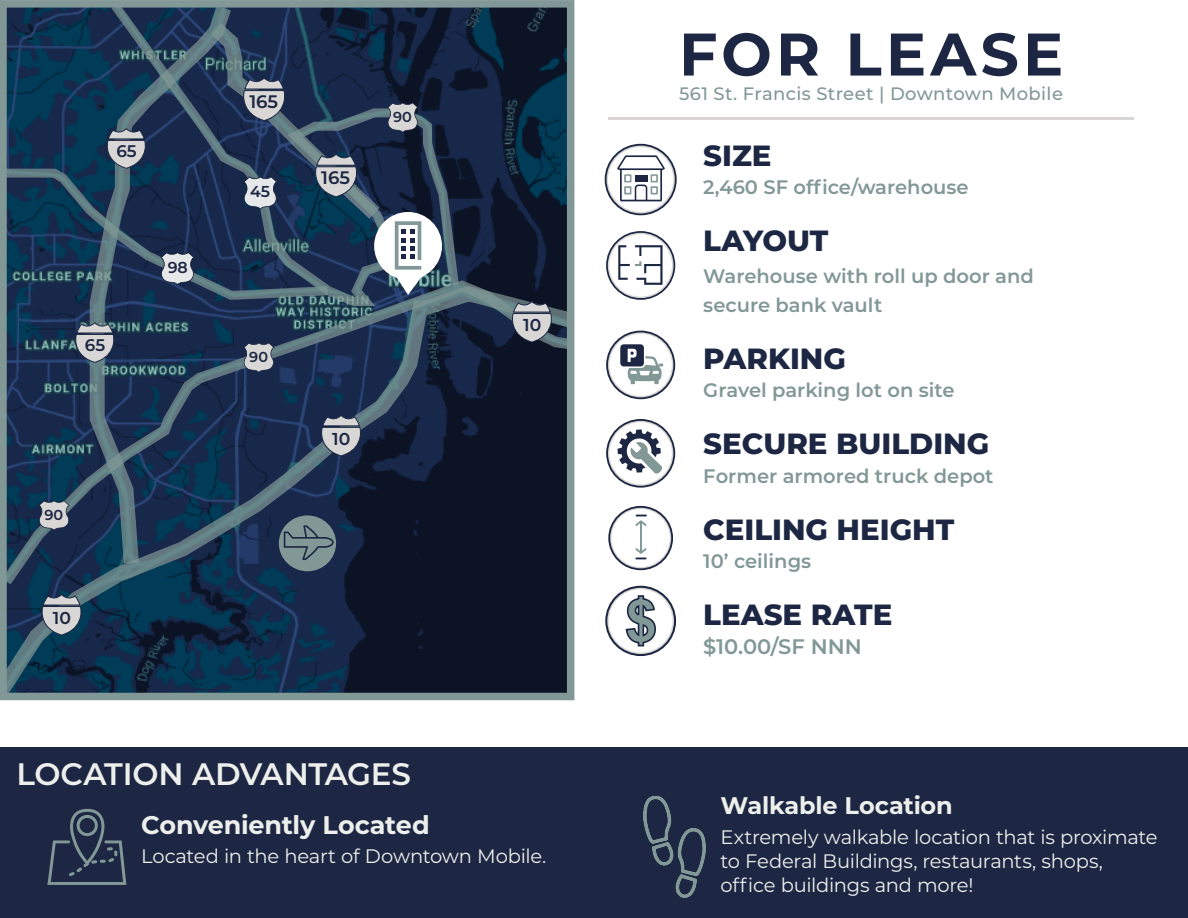
<style>
.page{position:relative;width:1188px;height:918px;background:#fff}
.page>*{position:absolute;margin:0;border:0;box-sizing:border-box;transform-origin:0 0}
.t1{font:700 60px "Montserrat";letter-spacing:.07em;color:#1d2743}
.Page_Header{font:600 31.05px "Montserrat";letter-spacing:-.01em;color:#edefec}
.t2{font:800 29.25px "Montserrat";color:#1d2743}
.Paragraph_Heading{font:700 25.5px "Montserrat";letter-spacing:-.01em;color:#edefec}
.Paragraph_Heading-2{font:700 24px "Montserrat";letter-spacing:-.01em;color:#edefec}
.t3{font:600 21px "Montserrat";color:#829896}
.Paragraph_Heading-3{font:19.5px/24px "Montserrat";letter-spacing:-.015em;color:#edefec}
.t4{font:600 19.5px/28.5px "Montserrat";color:#829896}
.t5{font:600 18.15px "Montserrat";color:#1d2743}
.t6{font:500 18px "Montserrat";letter-spacing:.02em;color:#829896}
.t7{font:600 17.25px "Montserrat";color:#1d2743}
.t8{font:600 16.8px "Montserrat";color:#1d2743}
.t9{font:600 15.75px "Montserrat";color:#1d2743}
.t10{font:600 14.4px "Montserrat";color:#1d2743}
</style>
<div class="page">
<div style="left:0;top:748px;width:1188px;height:170px;background:#1d2743"></div>
<img style="left:9px;top:9px;width:556px;height:270px">
<hr style="left:608px;top:117px;width:526px;height:3px;background:#d9d7d5">
<svg style="left:625px;top:595px;width:31px;height:52px"></svg>
<div style="left:607px;top:588px;width:67px;height:66px;border:2px solid #d9d7d5;border-radius:50%"></div>
<div style="left:605px;top:586px;width:71px;height:70px;border:2px solid #1d2743;border-radius:50%"></div>
<div style="left:0;top:0;width:574px;height:700px;border:8px solid #829896"></div>
<svg style="left:0;top:284px;width:575px;height:411px;background:#162c43"></svg>
<svg style="left:88px;top:4px;width:22px;height:163px;background:#0d3654"></svg>
<svg style="left:0;top:279px;width:570px;height:307px;background:#1c3049"></svg>
<svg style="left:110px;top:2px;width:350px;height:306px;background:#2e445c"></svg>
<svg style="left:1px;top:167px;width:328px;height:134px;background:#223f5a"></svg>
<svg style="left:106px;top:128px;width:40px;height:41px;background:#8e96a0"></svg>
<svg style="left:40px;top:593px;width:42px;height:43px;background:#8c99a1"></svg>
<div style="left:279px;top:515px;width:57px;height:56px;background:#829896;border-radius:50%"></div>
<svg style="left:284px;top:525px;width:50px;height:35px"></svg>
<svg style="left:38px;top:500px;width:32px;height:31px"></svg>
<svg style="left:511px;top:300px;width:41px;height:43px;background:#92969c"></svg>
<svg style="left:320px;top:414px;width:42px;height:43px;background:#8f959f"></svg>
<svg style="left:243px;top:342px;width:31px;height:31px"></svg>
<svg style="left:74px;top:322px;width:40px;height:41px;background:#939aa4"></svg>
<svg style="left:209px;top:22px;width:233px;height:273px;background:#374a62"></svg>
<svg style="left:160px;top:252px;width:34px;height:33px"></svg>
<svg style="left:643px;top:796px;width:63px;height:102px"></svg>
<div style="left:608px;top:332px;width:65px;height:65px;border:2px solid #d9d7d5;border-radius:50%"></div>
<div style="left:606px;top:331px;width:69px;height:68px;border:2px solid #1d2743;border-radius:50%"></div>
<svg style="left:620px;top:344px;width:43px;height:42px"></svg>
<svg style="left:618px;top:245px;width:45px;height:40px"></svg>
<div style="left:606px;top:231px;width:69px;height:69px;border:2px solid #1d2743;border-radius:50%"></div>
<div style="left:606px;top:146px;width:69px;height:67px;border:2px solid #d9d7d5;border-radius:50%"></div>
<div style="left:605px;top:144px;width:72px;height:71px;border:2px solid #1d2743;border-radius:50%"></div>
<svg style="left:617px;top:155px;width:48px;height:46px"></svg>
<svg style="left:635px;top:515px;width:12px;height:44px"></svg>
<div style="left:610px;top:508px;width:61px;height:61px;border:2px solid #d9d7d5;border-radius:50%"></div>
<div style="left:608px;top:506px;width:65px;height:64px;border:2px solid #1d2743;border-radius:50%"></div>
<div style="left:608px;top:421px;width:65px;height:65px;border:2px solid #d9d7d5;border-radius:50%"></div>
<div style="left:606px;top:419px;width:69px;height:69px;border:2px solid #1d2743;border-radius:50%"></div>
<svg style="left:618px;top:429px;width:44px;height:45px"></svg>
<svg style="left:47px;top:809px;width:79px;height:76px"></svg>
<p class="t8" style="left:116px;top:139px;width:22px">65</p>
<p class="t8" style="left:85px;top:333px;width:22px">65</p>
<p class="t9" style="left:168px;top:256px;width:22px">98</p>
<p class="t10" style="left:45px;top:504px;width:20px">90</p>
<p class="t7" style="left:53px;top:605px;width:20px">10</p>
<p class="t5" style="left:249px;top:89px;width:30px">165</p>
<p class="t9" style="left:250px;top:181px;width:21px">45</p>
<p class="t5" style="left:321px;top:165px;width:30px">165</p>
<p class="t10" style="left:393px;top:106px;width:20px">90</p>
<p class="t10" style="left:249px;top:346px;width:20px">90</p>
<p class="t7" style="left:332px;top:426px;width:20px">10</p>
<p class="Page_Header" style="left:17px;top:752px;width:396px">LOCATION ADVANTAGES</p>
<p class="t7" style="left:523px;top:312px;width:20px">10</p>
<p class="Paragraph_Heading" style="left:141px;top:806px;width:290px">Conveniently Located</p>
<p class="Paragraph_Heading-3" style="left:141px;top:844px;width:407px">Located in the heart of Downtown Mobile.</p>
<p class="t1" style="left:679px;top:11px;width:386px">FOR LEASE</p>
<p class="t6" style="left:679px;top:81px;width:385px">561 St. Francis Street | Downtown Mobile</p>
<p class="t2" style="left:703px;top:134px;width:70px">SIZE</p>
<p class="t4" style="left:703px;top:172px;width:267px">2,460 SF office/warehouse</p>
<p class="t2" style="left:703px;top:219px;width:126px">LAYOUT</p>
<p class="t4" style="left:703px;top:261px;width:332px">Warehouse with roll up door and secure bank vault</p>
<p class="t2" style="left:703px;top:337px;width:144px">PARKING</p>
<p class="t4" style="left:703px;top:375px;width:253px">Gravel parking lot on site</p>
<p class="t2" style="left:703px;top:423px;width:287px">SECURE BUILDING</p>
<p class="t4" style="left:703px;top:461px;width:292px">Former armored truck depot</p>
<p class="t2" style="left:703px;top:508px;width:252px">CEILING HEIGHT</p>
<p class="t4" style="left:703px;top:546px;width:109px">10’ ceilings</p>
<p class="t2" style="left:703px;top:594px;width:191px">LEASE RATE</p>
<p class="t3" style="left:703px;top:632px;width:160px">$10.00/SF NNN</p>
<p class="Paragraph_Heading-2" style="left:721px;top:788px;width:234px">Walkable Location</p>
<p class="Paragraph_Heading-3" style="left:721px;top:824px;width:438px">Extremely walkable location that is proximate to Federal Buildings, restaurants, shops, office buildings and more!</p>
</div>
